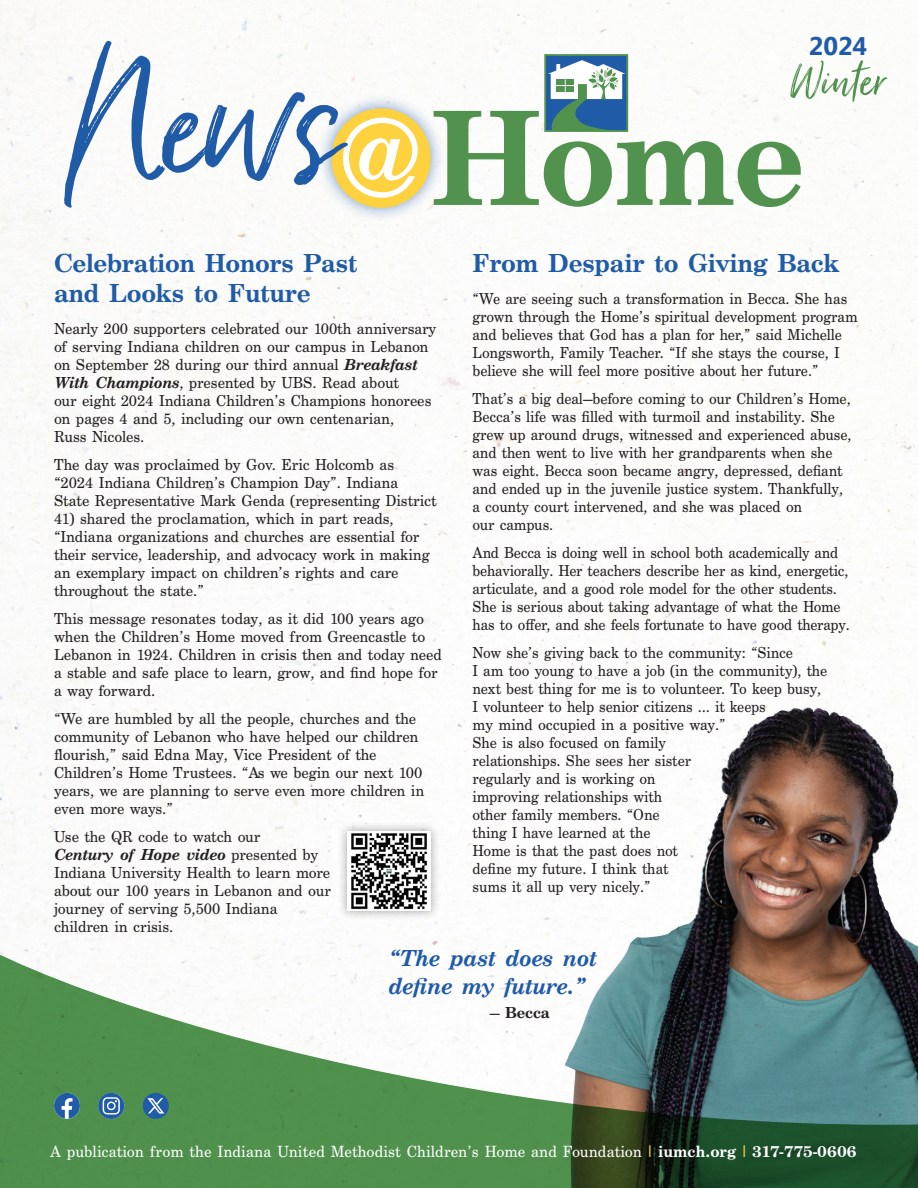
<style>
.page{position:relative;width:918px;height:1188px;background:#fff}
.page>*{position:absolute;margin:0;border:0;box-sizing:border-box;transform-origin:0 0}
.t1{font:200.4px "Just Lovely";color:#205ba8}
.t2{font:60px "Just Lovely";color:#51934e}
.t3{font:700 27px/30px "Century Schoolbook Pro";letter-spacing:-.005em;color:#205ba8}
.t4{font:700 25.5px "Segoe UI";color:#205ba8}
.t5{font:italic 700 24px/28.5px "Century Schoolbook Pro";color:#205ba8}
.t6{font:16.8px "Century Schoolbook Pro";letter-spacing:.005em;color:#fff}
.t7{font:16.5px/18px "Century Schoolbook Pro";letter-spacing:-.005em;color:#231f20}
.t8{font:16.5px/18px "Century Schoolbook Pro";letter-spacing:-.005em;color:#231f20;scale:.96 1}
.t9{font:700 16.5px "Century Schoolbook Pro";letter-spacing:-.005em;color:#231f20}
.s1{font-weight:700;font-style:italic}
.s2{font-weight:400}
.s3{font-family:"Avenir Next";color:#fed13e}
.s4{font-weight:700}
</style>
<div class="page">
<img style="left:0;top:0;width:918px;height:948px">
<div style="left:317px;top:94px;width:129px;height:129px;background:#205ba8;opacity:.6"></div>
<div style="left:331px;top:108px;width:100px;height:100px;background:#fed13e;border-radius:50%"></div>
<svg style="left:343px;top:118px;width:75px;height:80px"></svg>
<svg style="left:544px;top:54px;width:84px;height:78px"></svg>
<svg style="left:0;top:948px;width:431px;height:240px;fill:#50914d"></svg>
<div style="left:143px;top:1093px;width:26px;height:26px;background:#205ba8;border-radius:50%"></div>
<svg style="left:147px;top:1098px;width:17px;height:16px"></svg>
<svg style="left:98px;top:1093px;width:26px;height:26px"></svg>
<svg style="left:54px;top:1093px;width:26px;height:26px"></svg>
<img style="left:431px;top:701px;width:487px;height:487px">
<div style="left:337px;top:821px;width:104px;height:100px;background:#231f20;opacity:.4"></div>
<div style="left:347px;top:831px;width:84px;height:80px;background:#fff"></div>
<img style="left:351px;top:833px;width:76px;height:77px">
<h3 class="t4" style="left:809px;top:31px;width:60px">2024</h3>
<h1 class="t1" style="left:67px;top:1px;width:739px">News <sub>Home</sub></h1>
<h2 class="t2" style="left:791px;top:44px;width:97px">Winter</h2>
<h3 class="t3" style="left:54px;top:249px;width:305px">Celebration Honors Past and Looks to Future</h3>
<p class="t7" style="left:54px;top:319px;width:384px">Nearly 200 supporters celebrated our 100th anniversary of serving Indiana children on our campus in Lebanon on September 28 during our third annual <span class="s1">Breakfast With Champions</span>, presented by UBS. Read about<br>our eight 2024 Indiana Children’s Champions honorees on pages 4 and 5, including our own centenarian,<br>Russ Nicoles.</p>
<p class="t7" style="left:54px;top:455px;width:384px">The day was proclaimed by Gov. Eric Holcomb as “2024 Indiana Children’s Champion Day”. Indiana<br>State Representative Mark Genda (representing District</p>
<p class="t7" style="left:54px;top:509px;width:377px">41) shared the proclamation, which in part reads, “Indiana organizations and churches are essential for their service, leadership, and advocacy work in making an exemplary impact on children’s rights and care throughout the state.”</p>
<p class="t7" style="left:54px;top:609px;width:390px">This message resonates today, as it did 100 years ago when the Children’s Home moved from Greencastle to Lebanon in 1924. Children in crisis then and today need a stable and safe place to learn, grow, and find hope for a way forward.</p>
<p class="t7" style="left:54px;top:709px;width:372px">“We are humbled by all the people, churches and the community of Lebanon who have helped our children flourish,” said Edna May, Vice President of the Children’s Home Trustees. “As we begin our next 100 years, we are planning to serve even more children in even more ways.”</p>
<p class="t7" style="left:54px;top:827px;width:278px">Use the QR code to watch our<br><span class="s1">Century of Hope video</span> presented by<br>Indiana University Health to learn more about our 100 years in Lebanon and our journey of serving 5,500 Indiana children in crisis.</p>
<h3 class="t3" style="left:472px;top:249px;width:369px">From Despair to Giving Back</h3>
<p class="t7" style="left:472px;top:289px;width:387px">“We are seeing such a transformation in Becca. She has grown through the Home’s spiritual development program and believes that God has a plan for her,” said Michelle Longsworth, Family Teacher. “If she stays the course, I believe she will feel more positive about her future.”</p>
<p class="t7" style="left:472px;top:389px;width:381px">That’s a big deal—before coming to our Children’s Home, Becca’s life was filled with turmoil and instability. She grew up around drugs, witnessed and experienced abuse, and then went to live with her grandparents when she was eight. Becca soon became angry, depressed, defiant and ended up in the juvenile justice system. Thankfully, a county court intervened, and she was placed on<br>our campus.</p>
<p class="t8" style="left:472px;top:543px;width:395px">And Becca is doing well in school both academically and behaviorally. Her teachers describe her as kind, energetic, articulate, and a good role model for the other students.<br>She is serious about taking advantage of what the Home has to offer, and she feels fortunate to have good therapy.</p>
<p class="t7" style="left:472px;top:643px;width:356px">Now she’s giving back to the community: “Since<br>I am too young to have a job (in the community), the next best thing for me is to volunteer. To keep busy, I volunteer to help senior citizens … it keeps<br>my mind occupied in a positive way.”<br>She is also focused on family<br>relationships. She sees her sister<br>regularly and is working on<br>improving relationships with<br>other family members. “One<br>thing I have learned at the<br>Home is that the past does not<br>define my future. I think that<br>sums it all up very nicely.”</p>
<h3 class="t5" style="left:389px;top:944px;width:210px">“The past does not define my future.”</h3>
<p class="t9" style="left:490px;top:1003px;width:61px"><span class="s2">—</span> Becca</p>
<p class="t6" style="left:50px;top:1142px;width:808px">A publication from the Indiana United Methodist Children’s Home and Foundation <span class="s3">I</span> <span class="s4">iumch.org</span> <span class="s3">I</span> <span class="s4">317-775-0606</span></p>
</div>
